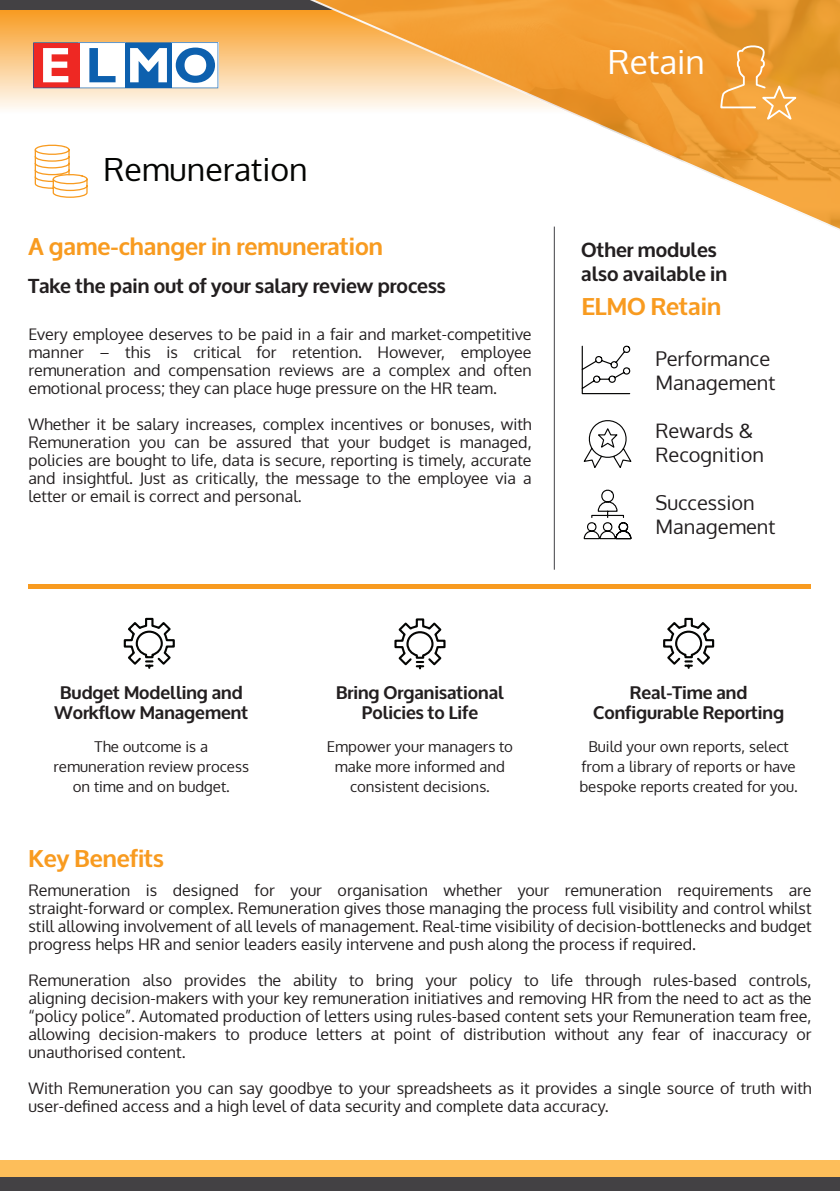
<style>
.page{position:relative;width:840px;height:1191px;background:#fff}
.page>*{position:absolute;margin:0;border:0;box-sizing:border-box;transform-origin:0 0}
.t1{font:33.4px "Oxygen";color:#fff}
.t2{font:32px "Oxygen";color:#040503}
.t3{font:700 24px "Oxygen";color:#f89b20}
.t4{font:700 20px/24px "Oxygen";color:#231f20}
.t5{font:20px/24px "Oxygen";color:#231f20}
.body_02{font:700 18px/20px "Oxygen";color:#231f20;text-align:center}
.t6{font:16px/18px "Oxygen";color:#231f20;text-align:justify}
.t7{font:15px/20px "Oxygen";color:#231f20;text-align:center}
</style>
<div class="page">
<div style="left:0;top:9px;width:839px;height:115px;background:linear-gradient(to bottom,#f79b22,#feffff)"></div>
<div style="left:0;top:1176px;width:839px;height:15px;background:#434144"></div>
<div style="left:0;top:0;width:839px;height:9px;background:#434144"></div>
<hr style="left:553px;top:227px;width:1px;height:342px;background:#404045">
<svg style="left:244px;top:0;width:595px;height:245px"></svg>
<svg style="left:719px;top:45px;width:77px;height:77px;background:#efa545"></svg>
<div style="left:28px;top:583px;width:782px;height:5px;background:#f89b20"></div>
<svg style="left:35px;top:145px;width:53px;height:53px"></svg>
<svg style="left:124px;top:618px;width:51px;height:51px"></svg>
<svg style="left:581px;top:346px;width:49px;height:48px"></svg>
<svg style="left:583px;top:420px;width:48px;height:48px"></svg>
<svg style="left:583px;top:489px;width:48px;height:50px"></svg>
<svg style="left:394px;top:618px;width:51px;height:51px"></svg>
<svg style="left:663px;top:618px;width:50px;height:51px"></svg>
<div style="left:0;top:1160px;width:839px;height:16px;background:#fdbe5a"></div>
<svg style="left:33px;top:42px;width:185px;height:46px"></svg>
<p class="t2" style="left:104px;top:148px;width:205px">Remuneration</p>
<p class="t3" style="left:28px;top:232px;width:356px">A game-changer in remuneration</p>
<p class="t4" style="left:28px;top:275px;width:419px">Take the pain out of your salary review process</p>
<p class="t6" style="left:28px;top:325px;width:504px">Every employee deserves to be paid in a fair and market-competitive manner – this is critical for retention. However, employee remuneration and compensation reviews are a complex and often emotional process; they can place huge pressure on the HR team.</p>
<p class="t6" style="left:28px;top:415px;width:504px">Whether it be salary increases, complex incentives or bonuses, with Remuneration you can be assured that your budget is managed, policies are bought to life, data is secure, reporting is timely, accurate and insightful. Just as critically, the message to the employee via a letter or email is correct and personal.</p>
<p class="t1" style="left:607px;top:39px;width:98px">Retain</p>
<p class="t4" style="left:581px;top:239px;width:147px">Other modules also available in</p>
<p class="t3" style="left:581px;top:292px;width:141px">ELMO Retain</p>
<p class="t5" style="left:655px;top:346px;width:121px">Performance<br>Management</p>
<p class="t5" style="left:655px;top:418px;width:110px">Rewards &amp;<br>Recognition</p>
<p class="t5" style="left:655px;top:490px;width:121px">Succession<br>Management</p>
<p class="body_02" style="left:54px;top:683px;width:195px">Budget Modelling and<br>Workflow Management</p>
<p class="t7" style="left:54px;top:736px;width:197px">The outcome is a remuneration review process on time and on budget.</p>
<p class="t3" style="left:28px;top:843px;width:137px">Key Benefits</p>
<p class="body_02" style="left:336px;top:683px;width:169px">Bring Organisational<br>Policies to Life</p>
<p class="t7" style="left:327px;top:736px;width:187px">Empower your managers to make more informed and consistent decisions.</p>
<p class="body_02" style="left:593px;top:683px;width:192px">Real-Time and<br>Configurable Reporting</p>
<p class="t7" style="left:579px;top:736px;width:220px">Build your own reports, select from a library of reports or have bespoke reports created for you.</p>
<p class="t6" style="left:28px;top:881px;width:784px">Remuneration is designed for your organisation whether your remuneration requirements are straight-forward or complex. Remuneration gives those managing the process full visibility and control whilst still allowing involvement of all levels of management. Real-time visibility of decision-bottlenecks and budget progress helps HR and senior leaders easily intervene and push along the process if required.</p>
<p class="t6" style="left:28px;top:971px;width:784px">Remuneration also provides the ability to bring your policy to life through rules-based controls, aligning decision-makers with your key remuneration initiatives and removing HR from the need to act as the “policy police”. Automated production of letters using rules-based content sets your Remuneration team free, allowing decision-makers to produce letters at point of distribution without any fear of inaccuracy or unauthorised content.</p>
<p class="t6" style="left:28px;top:1079px;width:784px">With Remuneration you can say goodbye to your spreadsheets as it provides a single source of truth with user-defined access and a high level of data security and complete data accuracy.</p>
</div>
